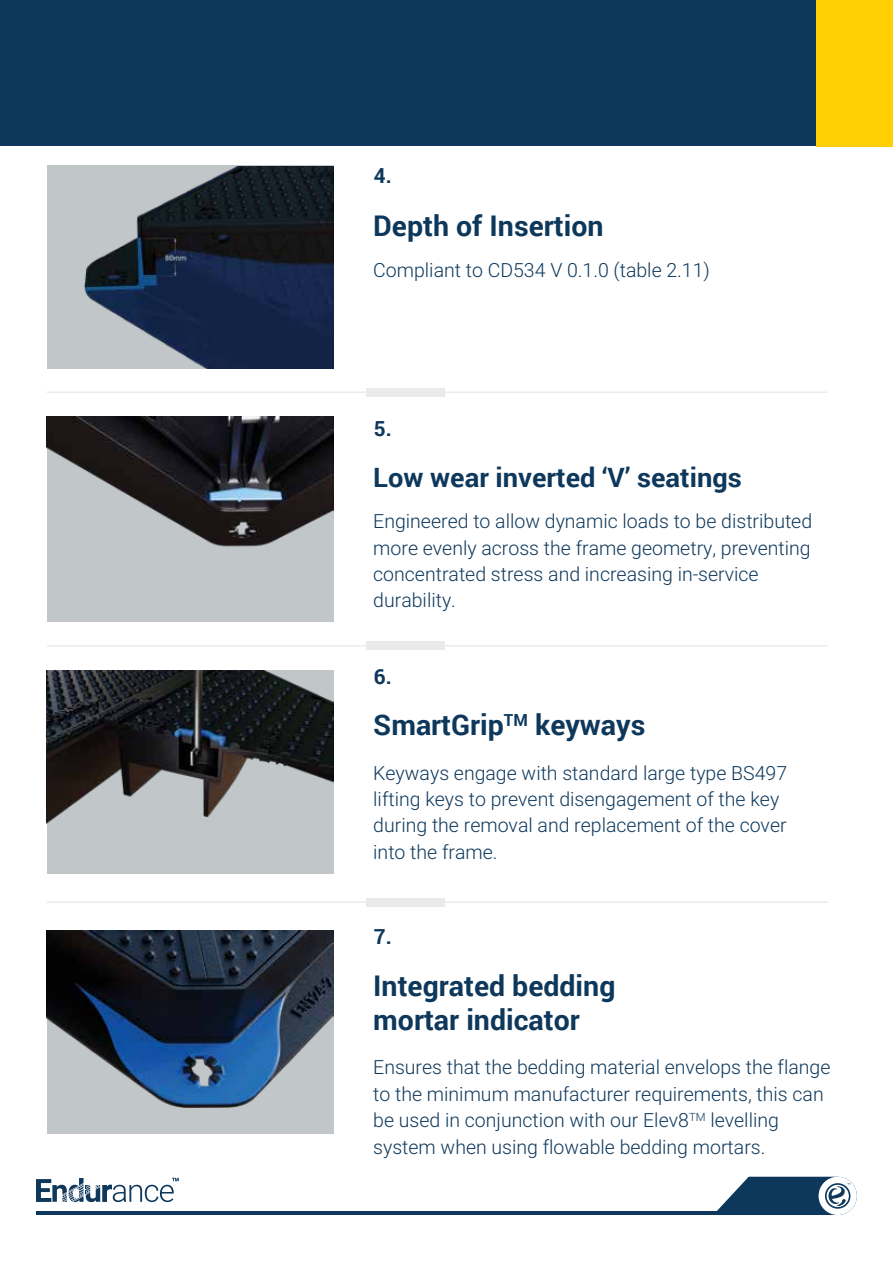
<style>
.page{position:relative;width:893px;height:1263px;background:#fff}
.page>*{position:absolute;margin:0;border:0;box-sizing:border-box;transform-origin:0 0}
.t1{font:700 28.5px/34.2px "Roboto";color:#0e385b}
.t2{font:700 26.7px "Roboto";color:#0e385b}
.t3{font:700 20.7px "Roboto";color:#0e385b}
.t4{font:300 19.5px/26.4px "Roboto";color:#0e385b}
</style>
<div class="page">
<div style="left:47px;top:418px;width:286px;height:203px;background:#c1c6c8"></div>
<div style="left:47px;top:670px;width:286px;height:204px;background:#c1c6c8"></div>
<hr style="left:47px;top:391px;width:780px;height:2px;background:#eaeaea">
<div style="left:366px;top:388px;width:78px;height:8px;background:#eaeaea"></div>
<hr style="left:47px;top:901px;width:780px;height:2px;background:#eaeaea">
<div style="left:366px;top:898px;width:78px;height:8px;background:#eaeaea"></div>
<hr style="left:47px;top:645px;width:780px;height:2px;background:#eaeaea">
<div style="left:366px;top:642px;width:78px;height:8px;background:#eaeaea"></div>
<div style="left:47px;top:931px;width:286px;height:203px;background:#c1c6c8"></div>
<img style="left:47px;top:416px;width:286px;height:131px">
<img style="left:47px;top:670px;width:286px;height:154px">
<img style="left:47px;top:931px;width:286px;height:177px">
<hr style="left:36px;top:1211px;width:795px;height:4px;background:#0e385b">
<svg style="left:36px;top:1178px;width:142px;height:24px"></svg>
<svg style="left:717px;top:1177px;width:140px;height:38px"></svg>
<div style="left:0;top:0;width:893px;height:146px;background:#0e385b"></div>
<div style="left:817px;top:0;width:76px;height:146px;background:#ffce03"></div>
<img style="left:47px;top:166px;width:286px;height:202px">
<p class="t3" style="left:374px;top:161px;width:19px">4.</p>
<h1 class="t1" style="left:373px;top:207px;width:232px">Depth of Insertion</h1>
<p class="t4" style="left:373px;top:256px;width:338px">Compliant to CD534 V 0.1.0 (table 2.11)</p>
<p class="t3" style="left:374px;top:414px;width:19px">5.</p>
<h2 class="t2" style="left:373px;top:458px;width:370px">Low wear inverted ‘V’ seatings</h2>
<p class="t4" style="left:373px;top:507px;width:440px">Engineered to allow dynamic loads to be distributed more evenly across the frame geometry, preventing concentrated stress and increasing in-service durability.</p>
<p class="t3" style="left:374px;top:662px;width:19px">6.</p>
<h1 class="t1" style="left:373px;top:707px;width:274px">SmartGrip<sup>TM</sup> keyways</h1>
<p class="t4" style="left:373px;top:759px;width:415px">Keyways engage with standard large type BS497 lifting keys to prevent disengagement of the key during the removal and replacement of the cover into the frame.</p>
<p class="t3" style="left:374px;top:922px;width:19px">7.</p>
<h1 class="t1" style="left:373px;top:967px;width:244px">Integrated bedding mortar indicator</h1>
<p class="t4" style="left:373px;top:1053px;width:459px">Ensures that the bedding material envelops the flange to the minimum manufacturer requirements, this can be used in conjunction with our Elev8<sup>TM</sup> levelling system when using flowable bedding mortars.</p>
</div>
